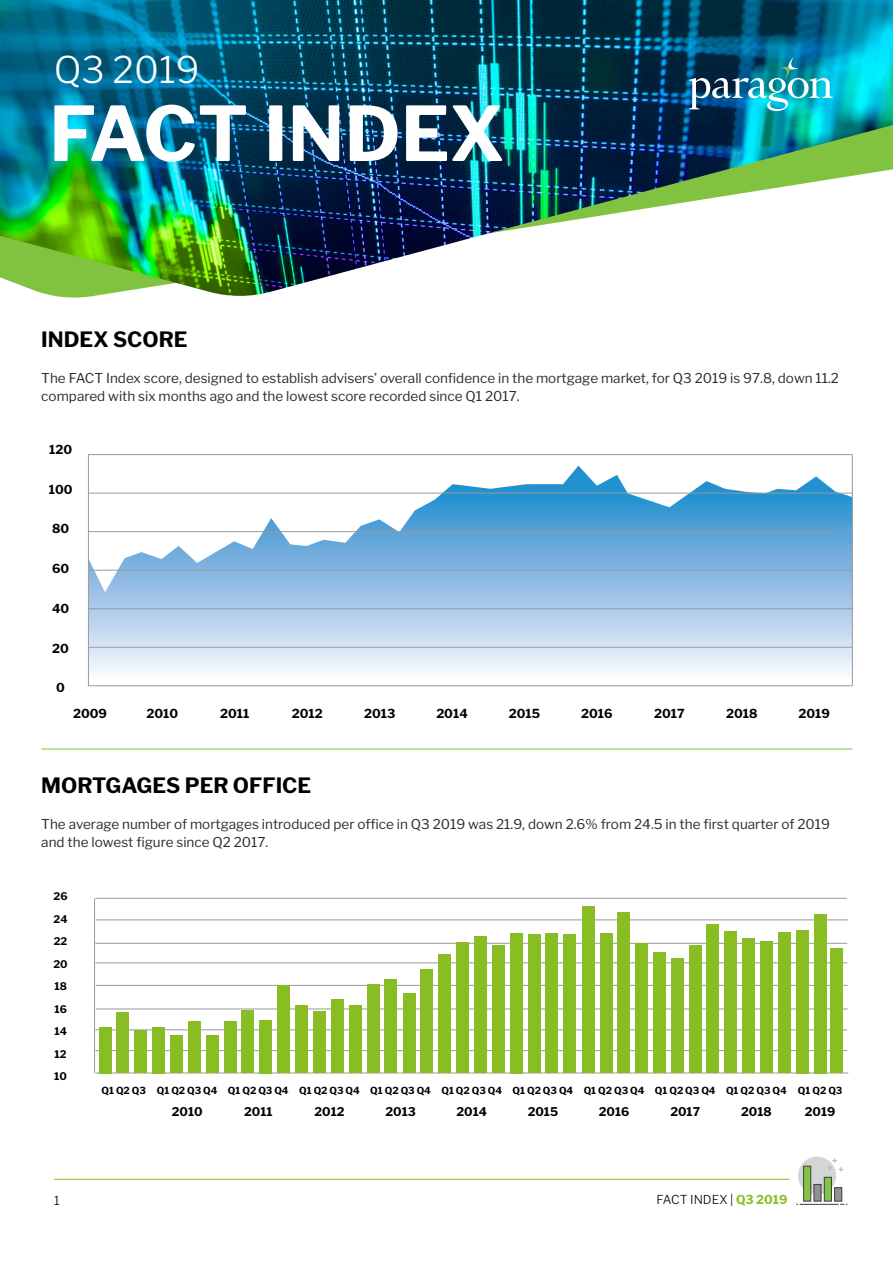
<style>
.page{position:relative;width:893px;height:1263px;background:#fff}
.page>*{position:absolute;margin:0;border:0;box-sizing:border-box;transform-origin:0 0}
.t1{font:700 75px "Libre Franklin";color:#fff}
.t2{font:300 36.6px "Libre Franklin";color:#fff}
.t3{font:700 21px "Libre Franklin";color:#000}
.t4{font:13.5px/18px "Libre Franklin";color:#2f2b27}
.t5{font:700 12.3px "Libre Franklin";color:#000}
.t6{font:300 12.3px "Libre Franklin";color:#000}
.t7{font:700 12px "Libre Franklin";color:#000}
.t8{font:700 10.5px "Libre Franklin";color:#000}
.t9{font:700 9.75px "Libre Franklin";color:#000}
.s1{font-weight:700;color:#89bd24}
</style>
<div class="page">
<hr style="left:54px;top:1179px;width:735px;height:1px;background:#89bd24">
<div style="left:798px;top:1156px;width:38px;height:39px;background:#d4d6d4;border-radius:50%"></div>
<svg style="left:827px;top:1158px;width:16px;height:14px"></svg>
<div style="left:824px;top:1177px;width:8px;height:24px;background:#84c443;border:1px solid #3d3d3e"></div>
<div style="left:803px;top:1166px;width:8px;height:35px;background:#84c443;border:1px solid #3d3d3e"></div>
<div style="left:813px;top:1184px;width:8px;height:17px;background:#909192;border:1px solid #3d3d3e"></div>
<div style="left:834px;top:1187px;width:8px;height:14px;background:#909192;border:1px solid #3d3d3e"></div>
<hr style="left:800px;top:1204px;width:39px;height:1px;background:#3d3d3e">
<svg style="left:89px;top:466px;width:763px;height:219px"></svg>
<hr style="left:88px;top:685px;width:765px;height:1px;background:#999">
<hr style="left:88px;top:531px;width:746px;height:1px;background:#999">
<hr style="left:88px;top:454px;width:765px;height:1px;background:#999">
<hr style="left:88px;top:454px;width:1px;height:232px;background:#999">
<hr style="left:88px;top:493px;width:765px;height:1px;background:#999">
<hr style="left:88px;top:570px;width:765px;height:1px;background:#999">
<hr style="left:88px;top:608px;width:765px;height:1px;background:#999">
<hr style="left:88px;top:647px;width:765px;height:1px;background:#999">
<hr style="left:852px;top:455px;width:1px;height:230px;background:#999">
<hr style="left:95px;top:1073px;width:753px;height:1px;background:#999">
<hr style="left:95px;top:1050px;width:752px;height:1px;background:#999">
<hr style="left:95px;top:1029px;width:752px;height:1px;background:#999">
<hr style="left:96px;top:1009px;width:752px;height:1px;background:#999">
<hr style="left:96px;top:985px;width:752px;height:1px;background:#999">
<hr style="left:95px;top:962px;width:752px;height:1px;background:#999">
<hr style="left:95px;top:943px;width:752px;height:1px;background:#999">
<hr style="left:96px;top:920px;width:752px;height:1px;background:#999">
<hr style="left:95px;top:898px;width:752px;height:1px;background:#999">
<hr style="left:94px;top:898px;width:1px;height:175px;background:#999">
<div style="left:99px;top:1027px;width:12px;height:46px;background:#89bd24"></div>
<div style="left:117px;top:1013px;width:12px;height:60px;background:#89bd24"></div>
<div style="left:135px;top:1031px;width:12px;height:42px;background:#89bd24"></div>
<div style="left:152px;top:1027px;width:13px;height:46px;background:#89bd24"></div>
<div style="left:170px;top:1035px;width:13px;height:38px;background:#89bd24"></div>
<div style="left:188px;top:1022px;width:12px;height:51px;background:#89bd24"></div>
<div style="left:206px;top:1035px;width:12px;height:38px;background:#89bd24"></div>
<div style="left:224px;top:1022px;width:12px;height:51px;background:#89bd24"></div>
<div style="left:242px;top:1010px;width:12px;height:63px;background:#89bd24"></div>
<div style="left:260px;top:1020px;width:12px;height:53px;background:#89bd24"></div>
<div style="left:277px;top:986px;width:13px;height:87px;background:#89bd24"></div>
<div style="left:296px;top:1005px;width:12px;height:68px;background:#89bd24"></div>
<div style="left:313px;top:1011px;width:12px;height:62px;background:#89bd24"></div>
<div style="left:331px;top:999px;width:12px;height:74px;background:#89bd24"></div>
<div style="left:349px;top:1005px;width:13px;height:68px;background:#89bd24"></div>
<div style="left:367px;top:984px;width:12px;height:89px;background:#89bd24"></div>
<div style="left:385px;top:980px;width:12px;height:93px;background:#89bd24"></div>
<div style="left:403px;top:993px;width:12px;height:80px;background:#89bd24"></div>
<div style="left:421px;top:969px;width:12px;height:104px;background:#89bd24"></div>
<div style="left:439px;top:954px;width:12px;height:119px;background:#89bd24"></div>
<div style="left:457px;top:942px;width:12px;height:131px;background:#89bd24"></div>
<div style="left:474px;top:937px;width:13px;height:136px;background:#89bd24"></div>
<div style="left:492px;top:945px;width:13px;height:128px;background:#89bd24"></div>
<div style="left:510px;top:933px;width:13px;height:140px;background:#89bd24"></div>
<div style="left:528px;top:935px;width:13px;height:138px;background:#89bd24"></div>
<div style="left:545px;top:933px;width:13px;height:140px;background:#89bd24"></div>
<div style="left:564px;top:935px;width:12px;height:138px;background:#89bd24"></div>
<div style="left:582px;top:906px;width:12px;height:167px;background:#89bd24"></div>
<div style="left:600px;top:933px;width:12px;height:140px;background:#89bd24"></div>
<div style="left:617px;top:912px;width:12px;height:161px;background:#89bd24"></div>
<div style="left:636px;top:944px;width:12px;height:129px;background:#89bd24"></div>
<div style="left:653px;top:953px;width:12px;height:120px;background:#89bd24"></div>
<div style="left:671px;top:959px;width:13px;height:114px;background:#89bd24"></div>
<div style="left:689px;top:945px;width:12px;height:128px;background:#89bd24"></div>
<div style="left:707px;top:924px;width:12px;height:149px;background:#89bd24"></div>
<div style="left:724px;top:932px;width:13px;height:141px;background:#89bd24"></div>
<div style="left:743px;top:939px;width:12px;height:134px;background:#89bd24"></div>
<div style="left:760px;top:942px;width:13px;height:131px;background:#89bd24"></div>
<div style="left:778px;top:933px;width:13px;height:140px;background:#89bd24"></div>
<div style="left:796px;top:930px;width:12px;height:143px;background:#89bd24"></div>
<div style="left:814px;top:914px;width:12px;height:159px;background:#89bd24"></div>
<div style="left:831px;top:948px;width:12px;height:125px;background:#89bd24"></div>
<hr style="left:41px;top:749px;width:812px;height:1px;background:#81c340">
<img style="left:0;top:0;width:893px;height:297px">
<img style="left:689px;top:58px;width:144px;height:53px">
<p class="t2" style="left:54px;top:48px;width:147px">Q3 2019</p>
<p class="t1" style="left:49px;top:89px;width:457px">FACT INDEX</p>
<p class="t3" style="left:41px;top:326px;width:148px">INDEX SCORE</p>
<p class="t4" style="left:41px;top:369px;width:799px">The FACT Index score, designed to establish advisers’ overall confidence in the mortgage market, for Q3 2019 is 97.8, down 11.2 compared with six months ago and the lowest score recorded since Q1 2017.</p>
<p class="t5" style="left:49px;top:442px;width:24px">120</p>
<p class="t5" style="left:49px;top:482px;width:25px">100</p>
<p class="t5" style="left:52px;top:521px;width:19px">80</p>
<p class="t5" style="left:52px;top:561px;width:19px">60</p>
<p class="t5" style="left:52px;top:601px;width:19px">40</p>
<p class="t5" style="left:52px;top:641px;width:18px">20</p>
<p class="t5" style="left:56px;top:680px;width:10px">0</p>
<p class="t5" style="left:73px;top:706px;width:35px">2009</p>
<p class="t5" style="left:147px;top:706px;width:33px">2010</p>
<p class="t5" style="left:220px;top:706px;width:31px">2011</p>
<p class="t5" style="left:292px;top:706px;width:32px">2012</p>
<p class="t5" style="left:364px;top:706px;width:33px">2013</p>
<p class="t5" style="left:436px;top:706px;width:33px">2014</p>
<p class="t5" style="left:509px;top:706px;width:33px">2015</p>
<p class="t5" style="left:581px;top:706px;width:33px">2016</p>
<p class="t5" style="left:654px;top:706px;width:32px">2017</p>
<p class="t5" style="left:726px;top:706px;width:33px">2018</p>
<p class="t5" style="left:798px;top:706px;width:33px">2019</p>
<p class="t3" style="left:41px;top:772px;width:271px">MORTGAGES PER OFFICE</p>
<p class="t4" style="left:41px;top:815px;width:790px">The average number of mortgages introduced per office in Q3 2019 was 21.9, down 2.6% from 24.5 in the first quarter of 2019 and the lowest figure since Q2 2017.</p>
<p class="t8" style="left:54px;top:890px;width:15px">26</p>
<p class="t8" style="left:54px;top:913px;width:15px">24</p>
<p class="t8" style="left:54px;top:935px;width:15px">22</p>
<p class="t8" style="left:54px;top:958px;width:16px">20</p>
<p class="t8" style="left:54px;top:980px;width:14px">18</p>
<p class="t8" style="left:54px;top:1003px;width:14px">16</p>
<p class="t8" style="left:54px;top:1025px;width:14px">14</p>
<p class="t8" style="left:55px;top:1048px;width:14px">12</p>
<p class="t8" style="left:54px;top:1070px;width:14px">10</p>
<p class="t9" style="left:102px;top:1084px;width:46px">Q1 Q2 Q3</p>
<p class="t9" style="left:157px;top:1084px;width:62px">Q1 Q2 Q3 Q4</p>
<p class="t9" style="left:228px;top:1084px;width:62px">Q1 Q2 Q3 Q4</p>
<p class="t9" style="left:299px;top:1084px;width:62px">Q1 Q2 Q3 Q4</p>
<p class="t9" style="left:370px;top:1084px;width:62px">Q1 Q2 Q3 Q4</p>
<p class="t9" style="left:441px;top:1084px;width:62px">Q1 Q2 Q3 Q4</p>
<p class="t9" style="left:513px;top:1084px;width:62px">Q1 Q2 Q3 Q4</p>
<p class="t9" style="left:584px;top:1084px;width:62px">Q1 Q2 Q3 Q4</p>
<p class="t9" style="left:655px;top:1084px;width:62px">Q1 Q2 Q3 Q4</p>
<p class="t9" style="left:726px;top:1084px;width:62px">Q1 Q2 Q3 Q4</p>
<p class="t9" style="left:798px;top:1084px;width:46px">Q1 Q2 Q3</p>
<p class="t7" style="left:172px;top:1104px;width:32px">2010</p>
<p class="t7" style="left:244px;top:1104px;width:30px">2011</p>
<p class="t7" style="left:314px;top:1104px;width:32px">2012</p>
<p class="t7" style="left:385px;top:1104px;width:32px">2013</p>
<p class="t7" style="left:456px;top:1104px;width:32px">2014</p>
<p class="t7" style="left:528px;top:1104px;width:32px">2015</p>
<p class="t7" style="left:599px;top:1104px;width:32px">2016</p>
<p class="t7" style="left:670px;top:1104px;width:31px">2017</p>
<p class="t7" style="left:741px;top:1104px;width:32px">2018</p>
<p class="t7" style="left:805px;top:1104px;width:32px">2019</p>
<p class="t6" style="left:54px;top:1193px;width:7px">1</p>
<p class="t6" style="left:656px;top:1192px;width:132px">FACT INDEX | <span class="s1">Q3 2019</span></p>
</div>
